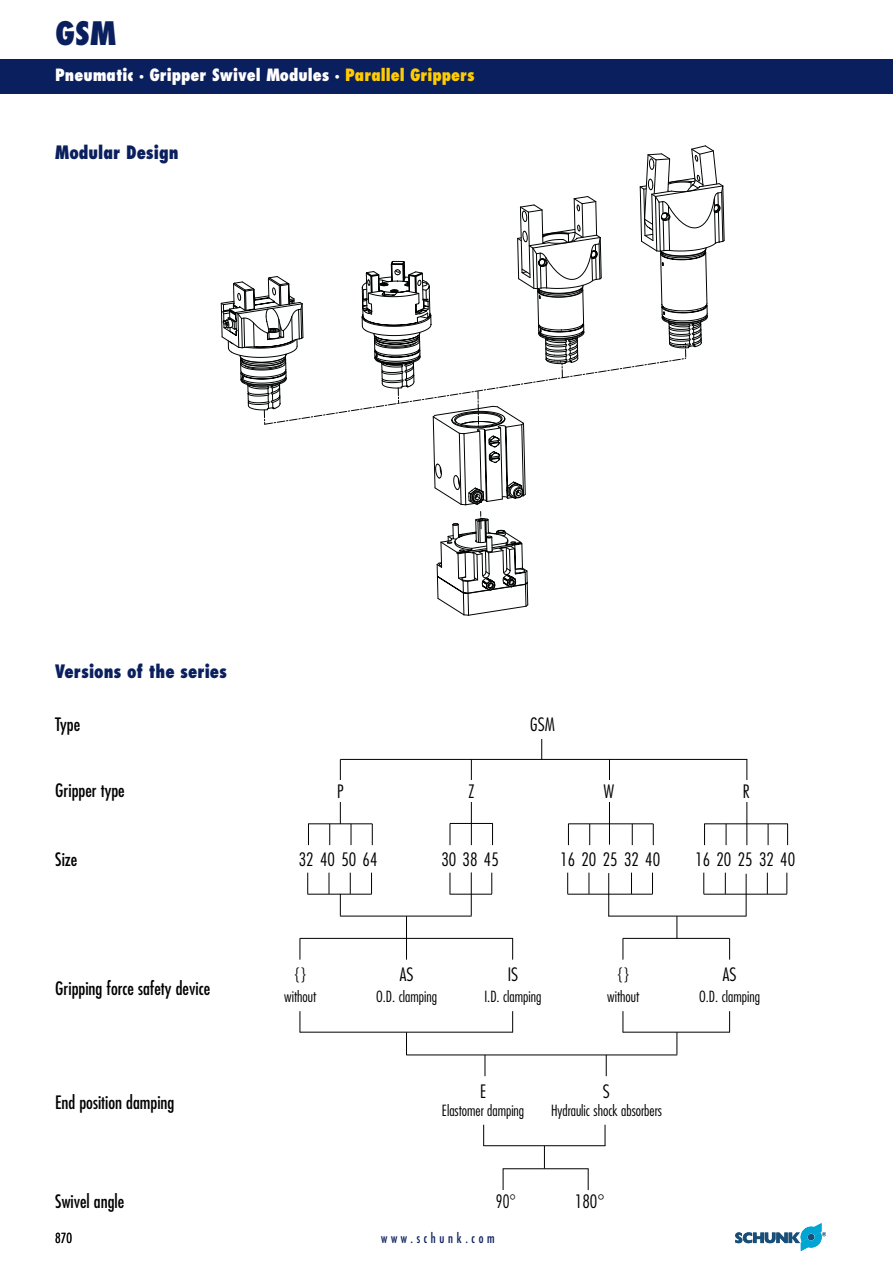
<style>
.page{position:relative;width:893px;height:1263px;background:#fff}
.page>*{position:absolute;margin:0;border:0;box-sizing:border-box;transform-origin:0 0}
.t1{font:800 condensed 31.5px "Futura";color:#0a1f5d}
.t2{font:condensed 18px "Futura";color:#000}
.t3{font:300 condensed 18px "Futura";color:#000}
.t4{font:800 condensed 18px "Futura";color:#0a1f5d;scale:.95 1}
.t5{font:300 condensed 18px "Futura";color:#000;scale:.9 1}
.t6{font:800 condensed 16.5px "Futura";color:#fff}
.t7{font:300 condensed 15px "Futura";color:#000}
.t8{font:300 condensed 13.5px "Futura";color:#000}
.t9{font:condensed 13.35px "Futura";letter-spacing:.29em;color:#0a1f5d;scale:.95 1}
.s1{color:#ffcc03}
</style>
<div class="page">
<div style="left:0;top:60px;width:892px;height:34px;background:#0a1f5d"></div>
<svg style="left:735px;top:1224px;width:90px;height:27px"></svg>
<hr style="left:308px;top:823px;width:64px;height:1px;background:#000">
<svg style="left:308px;top:824px;width:1px;height:21px"></svg>
<svg style="left:329px;top:824px;width:1px;height:21px"></svg>
<svg style="left:350px;top:824px;width:1px;height:21px"></svg>
<svg style="left:372px;top:824px;width:1px;height:21px"></svg>
<hr style="left:340px;top:759px;width:1px;height:65px;background:#000">
<hr style="left:471px;top:759px;width:1px;height:86px;background:#000">
<svg style="left:340px;top:895px;width:1px;height:21px"></svg>
<hr style="left:340px;top:759px;width:407px;height:1px;background:#000">
<hr style="left:340px;top:916px;width:131px;height:1px;background:#000">
<hr style="left:307px;top:894px;width:65px;height:1px;background:#000">
<svg style="left:307px;top:873px;width:1px;height:21px"></svg>
<svg style="left:328px;top:873px;width:1px;height:21px"></svg>
<svg style="left:350px;top:873px;width:1px;height:21px"></svg>
<svg style="left:371px;top:873px;width:1px;height:21px"></svg>
<hr style="left:450px;top:823px;width:43px;height:1px;background:#000">
<svg style="left:449px;top:824px;width:1px;height:21px"></svg>
<svg style="left:492px;top:824px;width:1px;height:21px"></svg>
<hr style="left:471px;top:872px;width:1px;height:44px;background:#000">
<hr style="left:449px;top:894px;width:43px;height:1px;background:#000">
<svg style="left:449px;top:873px;width:1px;height:21px"></svg>
<svg style="left:491px;top:873px;width:1px;height:21px"></svg>
<hr style="left:406px;top:916px;width:1px;height:44px;background:#000">
<hr style="left:300px;top:938px;width:213px;height:1px;background:#000">
<hr style="left:300px;top:1032px;width:212px;height:1px;background:#000">
<svg style="left:299px;top:938px;width:1px;height:22px"></svg>
<svg style="left:512px;top:938px;width:1px;height:22px"></svg>
<svg style="left:299px;top:1011px;width:1px;height:21px"></svg>
<svg style="left:512px;top:1011px;width:1px;height:21px"></svg>
<svg style="left:544px;top:1146px;width:1px;height:22px"></svg>
<hr style="left:502px;top:1168px;width:86px;height:1px;background:#000">
<svg style="left:502px;top:1169px;width:1px;height:21px"></svg>
<svg style="left:587px;top:1169px;width:1px;height:21px"></svg>
<svg style="left:220px;top:145px;width:505px;height:471px"></svg>
<svg style="left:541px;top:739px;width:1px;height:21px"></svg>
<hr style="left:406px;top:1055px;width:271px;height:1px;background:#000">
<hr style="left:483px;top:1145px;width:122px;height:1px;background:#000">
<svg style="left:606px;top:1055px;width:1px;height:21px"></svg>
<svg style="left:483px;top:1125px;width:1px;height:21px"></svg>
<svg style="left:604px;top:1125px;width:1px;height:21px"></svg>
<hr style="left:704px;top:823px;width:83px;height:1px;background:#000">
<svg style="left:704px;top:824px;width:1px;height:21px"></svg>
<hr style="left:746px;top:759px;width:1px;height:86px;background:#000">
<hr style="left:703px;top:894px;width:83px;height:1px;background:#000">
<svg style="left:703px;top:873px;width:1px;height:21px"></svg>
<hr style="left:745px;top:874px;width:1px;height:42px;background:#000">
<svg style="left:767px;top:824px;width:1px;height:21px"></svg>
<svg style="left:767px;top:873px;width:1px;height:21px"></svg>
<hr style="left:568px;top:823px;width:85px;height:1px;background:#000">
<svg style="left:568px;top:824px;width:1px;height:21px"></svg>
<svg style="left:589px;top:824px;width:1px;height:21px"></svg>
<hr style="left:609px;top:759px;width:1px;height:86px;background:#000">
<svg style="left:632px;top:824px;width:1px;height:21px"></svg>
<hr style="left:567px;top:894px;width:85px;height:1px;background:#000">
<svg style="left:567px;top:873px;width:1px;height:21px"></svg>
<svg style="left:588px;top:873px;width:1px;height:21px"></svg>
<hr style="left:608px;top:873px;width:1px;height:43px;background:#000">
<svg style="left:631px;top:873px;width:1px;height:21px"></svg>
<svg style="left:653px;top:824px;width:1px;height:21px"></svg>
<svg style="left:652px;top:873px;width:1px;height:21px"></svg>
<div style="left:268px;top:781px;width:553px;height:21px;background:#fff"></div>
<hr style="left:608px;top:916px;width:138px;height:1px;background:#000">
<svg style="left:676px;top:916px;width:1px;height:22px"></svg>
<hr style="left:622px;top:938px;width:107px;height:1px;background:#000">
<hr style="left:622px;top:1032px;width:107px;height:1px;background:#000">
<svg style="left:622px;top:938px;width:1px;height:22px"></svg>
<svg style="left:729px;top:938px;width:1px;height:22px"></svg>
<svg style="left:622px;top:1011px;width:1px;height:21px"></svg>
<svg style="left:729px;top:1011px;width:1px;height:21px"></svg>
<svg style="left:406px;top:1032px;width:1px;height:23px"></svg>
<svg style="left:676px;top:1032px;width:1px;height:22px"></svg>
<svg style="left:484px;top:1055px;width:1px;height:21px"></svg>
<svg style="left:787px;top:824px;width:1px;height:21px"></svg>
<svg style="left:786px;top:873px;width:1px;height:21px"></svg>
<svg style="left:725px;top:824px;width:1px;height:21px"></svg>
<svg style="left:725px;top:873px;width:1px;height:21px"></svg>
<h1 class="t1" style="left:55px;top:20px;width:62px">GSM</h1>
<p class="t6" style="left:55px;top:68px;width:421px">Pneumatic · Gripper Swivel Modules · <span class="s1">Parallel Grippers</span></p>
<p class="t4" style="left:55px;top:145px;width:131px">Modular Design</p>
<p class="t4" style="left:55px;top:663px;width:182px">Versions of the series</p>
<p class="t2" style="left:55px;top:716px;width:26px">Type</p>
<p class="t2" style="left:55px;top:782px;width:71px">Gripper type</p>
<p class="t2" style="left:55px;top:851px;width:24px">Size</p>
<p class="t2" style="left:55px;top:980px;width:156px">Gripping force safety device</p>
<p class="t2" style="left:55px;top:1094px;width:121px">End position damping</p>
<p class="t2" style="left:55px;top:1193px;width:71px">Swivel angle</p>
<p class="t3" style="left:530px;top:717px;width:26px">GSM</p>
<p class="t3" style="left:337px;top:784px;width:8px">P</p>
<p class="t3" style="left:468px;top:784px;width:8px">Z</p>
<p class="t3" style="left:603px;top:784px;width:12px">W</p>
<p class="t3" style="left:742px;top:784px;width:8px">R</p>
<p class="t3" style="left:299px;top:852px;width:80px">32 40 50 64</p>
<p class="t3" style="left:441px;top:852px;width:59px">30 38 45</p>
<p class="t3" style="left:560px;top:852px;width:101px">16 20 25 32 40</p>
<p class="t3" style="left:695px;top:852px;width:101px">16 20 25 32 40</p>
<p class="t3" style="left:294px;top:966px;width:14px">{}</p>
<p class="t3" style="left:400px;top:966px;width:15px">AS</p>
<p class="t3" style="left:507px;top:966px;width:12px">IS</p>
<p class="t7" style="left:284px;top:990px;width:34px">without</p>
<p class="t7" style="left:376px;top:990px;width:62px">O.D. clamping</p>
<p class="t7" style="left:484px;top:990px;width:58px">I.D. clamping</p>
<p class="t3" style="left:617px;top:966px;width:14px">{}</p>
<p class="t3" style="left:722px;top:966px;width:15px">AS</p>
<p class="t7" style="left:607px;top:990px;width:34px">without</p>
<p class="t7" style="left:699px;top:990px;width:62px">O.D. clamping</p>
<p class="t3" style="left:480px;top:1084px;width:8px">E</p>
<p class="t3" style="left:603px;top:1084px;width:9px">S</p>
<p class="t7" style="left:442px;top:1104px;width:84px">Elastomer damping</p>
<p class="t7" style="left:551px;top:1104px;width:112px">Hydraulic shock absorbers</p>
<p class="t5" style="left:496px;top:1194px;width:24px">90°</p>
<p class="t3" style="left:575px;top:1194px;width:31px">180°</p>
<p class="t8" style="left:55px;top:1232px;width:18px">870</p>
<p class="t9" style="left:381px;top:1232px;width:121px">www.schunk.com</p>
</div>
